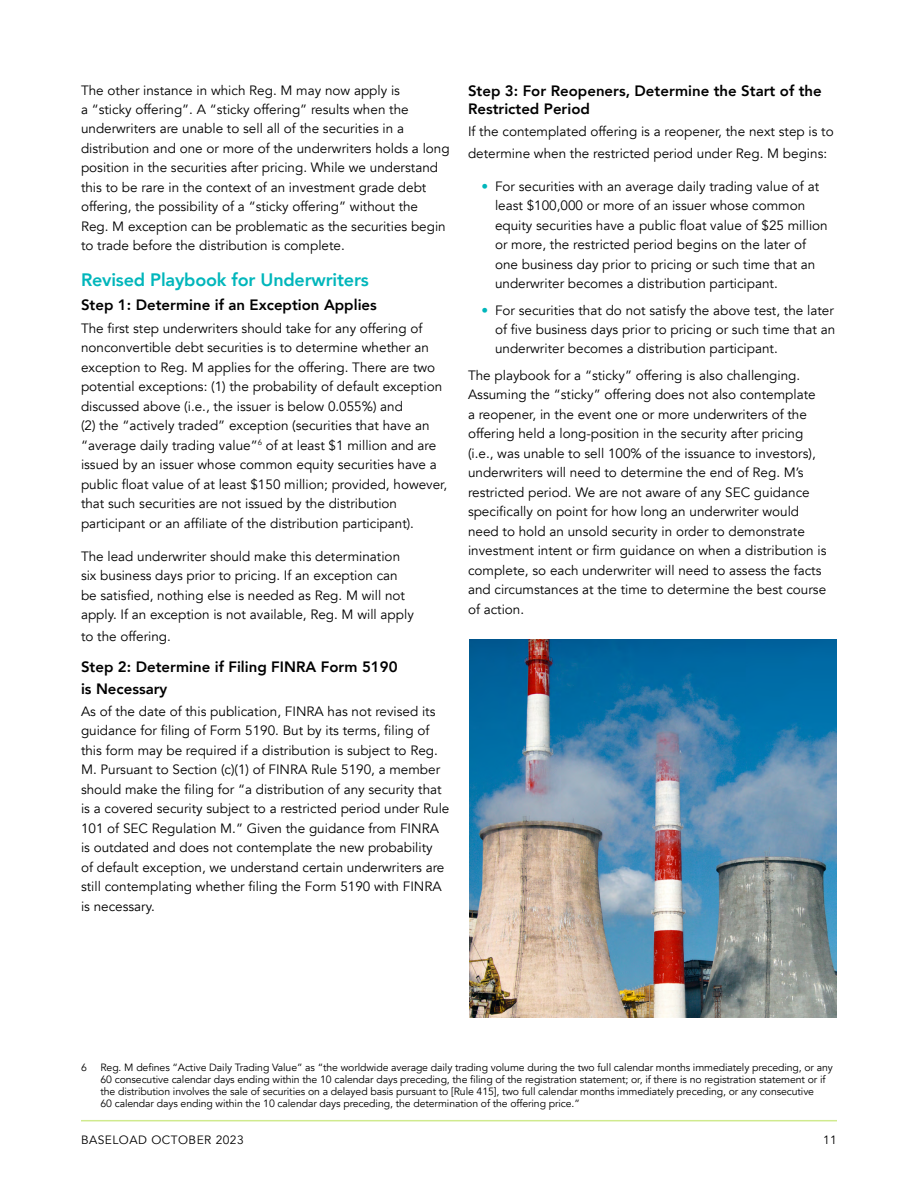
<style>
.page{position:relative;width:918px;height:1188px;background:#fff}
.page>*{position:absolute;margin:0;border:0;box-sizing:border-box;transform-origin:0 0}
.t1{font:800 18px "Avenir";letter-spacing:-.01em;color:#00b6bb}
.t2{font:800 15px/21.6px "Avenir";color:#000}
.t3{font:13.5px/19.5px "Avenir";color:#000}
.t4{font:12px "Avenir";letter-spacing:.04em;color:#000}
.t5{font:10.5px/12px "Avenir";letter-spacing:-.01em;color:#000}
.s1{color:#00b6bb}
</style>
<div class="page">
<hr style="left:81px;top:1120px;width:756px;height:1px;background:#d0ea8e">
<img style="left:469px;top:639px;width:368px;height:378px">
<p class="t3" style="left:81px;top:80px;width:370px">The other instance in which Reg. M may now apply is<br>a “sticky offering”. A “sticky offering” results when the underwriters are unable to sell all of the securities in a distribution and one or more of the underwriters holds a long position in the securities after pricing. While we understand this to be rare in the context of an investment grade debt offering, the possibility of a “sticky offering” without the<br>Reg. M exception can be problematic as the securities begin to trade before the distribution is complete.</p>
<h1 class="t1" style="left:81px;top:265px;width:289px">Revised Playbook for Underwriters</h1>
<p class="t2" style="left:81px;top:294px;width:297px">Step 1: Determine if an Exception Applies</p>
<p class="t3" style="left:81px;top:318px;width:368px">The first step underwriters should take for any offering of nonconvertible debt securities is to determine whether an exception to Reg. M applies for the offering. There are two potential exceptions: (1) the probability of default exception discussed above (i.e., the issuer is below 0.055%) and<br>(2) the “actively traded” exception (securities that have an “average daily trading value”<sup>6</sup> of at least $1 million and are issued by an issuer whose common equity securities have a public float value of at least $150 million; provided, however, that such securities are not issued by the distribution participant or an affiliate of the distribution participant).</p>
<p class="t3" style="left:81px;top:546px;width:334px">The lead underwriter should make this determination six business days prior to pricing. If an exception can be satisfied, nothing else is needed as Reg. M will not apply. If an exception is not available, Reg. M will apply</p>
<p class="t3" style="left:81px;top:626px;width:91px">to the offering.</p>
<p class="t2" style="left:81px;top:656px;width:318px">Step 2: Determine if Filing FINRA Form 5190 is Necessary</p>
<p class="t3" style="left:81px;top:702px;width:370px">As of the date of this publication, FINRA has not revised its guidance for filing of Form 5190. But by its terms, filing of this form may be required if a distribution is subject to Reg.<br>M. Pursuant to Section (c)(1) of FINRA Rule 5190, a member should make the filing for “a distribution of any security that is a covered security subject to a restricted period under Rule 101 of SEC Regulation M.” Given the guidance from FINRA is outdated and does not contemplate the new probability<br>of default exception, we understand certain underwriters are still contemplating whether filing the Form 5190 with FINRA is necessary.</p>
<p class="t2" style="left:468px;top:82px;width:355px;line-height:18px">Step 3: For Reopeners, Determine the Start of the<br>Restricted Period</p>
<p class="t3" style="left:468px;top:121px;width:367px;line-height:21.6px">If the contemplated offering is a reopener, the next step is to determine when the restricted period under Reg. M begins:</p>
<p class="t3" style="left:495px;top:177px;width:334px;text-indent:-14px"><span class="s1">•</span> For securities with an average daily trading value of at least $100,000 or more of an issuer whose common equity securities have a public float value of $25 million or more, the restricted period begins on the later of one business day prior to pricing or such time that an underwriter becomes a distribution participant.</p>
<p class="t3" style="left:495px;top:300px;width:342px;text-align:justify;text-indent:-14px"><span class="s1">•</span> For securities that do not satisfy the above test, the later of five business days prior to pricing or such time that an underwriter becomes a distribution participant.</p>
<p class="t3" style="left:468px;top:366px;width:360px">The playbook for a “sticky” offering is also challenging.<br>Assuming the “sticky” offering does not also contemplate<br>a reopener, in the event one or more underwriters of the offering held a long-position in the security after pricing (i.e., was unable to sell 100% of the issuance to investors), underwriters will need to determine the end of Reg. M’s restricted period. We are not aware of any SEC guidance specifically on point for how long an underwriter would need to hold an unsold security in order to demonstrate investment intent or firm guidance on when a distribution is complete, so each underwriter will need to assess the facts and circumstances at the time to determine the best course of action.</p>
<p class="t5" style="left:81px;top:1062px;width:7px">6</p>
<p class="t5" style="left:100px;top:1062px;width:734px">Reg. M defines “Active Daily Trading Value” as “the worldwide average daily trading volume during the two full calendar months immediately preceding, or any 60 consecutive calendar days ending within the 10 calendar days preceding, the filing of the registration statement; or, if there is no registration statement or if the distribution involves the sale of securities on a delayed basis pursuant to [Rule 415], two full calendar months immediately preceding, or any consecutive<br>60 calendar days ending within the 10 calendar days preceding, the determination of the offering price.”</p>
<p class="t4" style="left:81px;top:1133px;width:164px">BASELOAD OCTOBER 2023</p>
<p class="t4" style="left:823px;top:1133px;width:15px">11</p>
</div>
